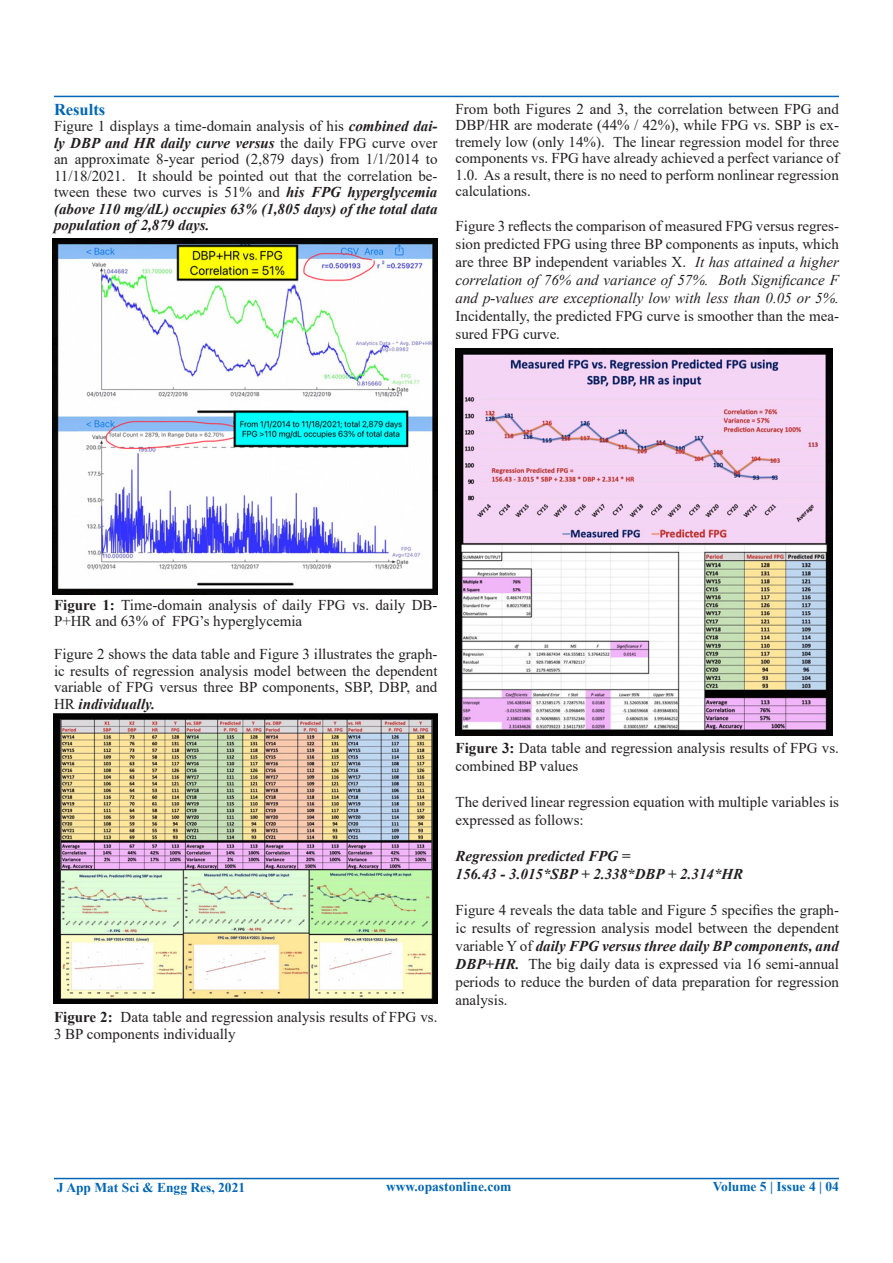
<style>
.page{position:relative;width:893px;height:1263px;background:#fff}
.page>*{position:absolute;margin:0;border:0;box-sizing:border-box;transform-origin:0 0}
.t1{font:700 16.5px "Times New Roman";color:#0166b3}
.t2{font:15px/16.5px "Times New Roman";color:#231f20;text-align:justify}
.t3{font:italic 700 15px/18px "Times New Roman";color:#231f20}
.t4{font:700 13.5px "Times New Roman";color:#0166b3}
.s1{font-weight:700;font-style:italic}
.s2{font-style:italic}
.s3{font-weight:700}
</style>
<div class="page">
<hr style="left:54px;top:1178px;width:785px;height:1px;background:#0166b3">
<hr style="left:54px;top:96px;width:785px;height:1px;background:#0166b3">
<img style="left:53px;top:239px;width:384px;height:355px">
<img style="left:54px;top:714px;width:383px;height:290px">
<img style="left:455px;top:348px;width:378px;height:387px">
<p class="t1" style="left:54px;top:97px;width:53px">Results</p>
<p class="t2" style="left:54px;top:117px;width:385px">Figure 1 displays a time-domain analysis of his <span class="s1">combined dai&shy;ly DBP and HR daily curve versus</span> the daily FPG curve over an approximate 8-year period (2,879 days) from 1/1/2014 to 11/18/2021. It should be pointed out that the correlation be&shy;tween these two curves is 51% and <span class="s1">his FPG hyperglycemia (above 110 mg/dL) occupies 63% (1,805 days) of the total data population of 2,879 days.</span></p>
<p class="t2" style="left:455px;top:100px;width:385px">From both Figures 2 and 3, the correlation between FPG and DBP/HR are moderate (44% / 42%), while FPG vs. SBP is ex&shy;tremely low (only 14%). The linear regression model for three components vs. FPG have already achieved a perfect variance of 1.0. As a result, there is no need to perform nonlinear regression calculations.</p>
<p class="t2" style="left:455px;top:216px;width:385px;line-height:18px">Figure 3 reflects the comparison of measured FPG versus regres&shy;sion predicted FPG using three BP components as inputs, which are three BP independent variables X. <span class="s2">It has attained a higher correlation of 76% and variance of 57%. Both Significance F and p-values are exceptionally low with less than 0.05 or 5%.</span></p>
<p class="t2" style="left:455px;top:306px;width:385px;line-height:18px">Incidentally, the predicted FPG curve is smoother than the mea&shy;sured FPG curve.</p>
<p class="t2" style="left:54px;top:596px;width:385px"><span class="s3">Figure 1:</span> Time-domain analysis of daily FPG vs. daily DB-<br>P+HR and 63% of FPG’s hyperglycemia</p>
<p class="t2" style="left:54px;top:645px;width:385px">Figure 2 shows the data table and Figure 3 illustrates the graph&shy;ic results of regression analysis model between the dependent variable of FPG versus three BP components, SBP, DBP, and HR <span class="s1">individually.</span></p>
<p class="t2" style="left:54px;top:1008px;width:385px"><span class="s3">Figure 2:</span> Data table and regression analysis results of FPG vs.<br>3 BP components individually</p>
<p class="t2" style="left:455px;top:738px;width:385px;line-height:18px"><span class="s3">Figure 3:</span> Data table and regression analysis results of FPG vs. combined BP values</p>
<p class="t2" style="left:455px;top:792px;width:385px;line-height:18px">The derived linear regression equation with multiple variables is expressed as follows:</p>
<p class="t3" style="left:455px;top:846px;width:289px">Regression predicted FPG =<br>156.43 - 3.015*SBP + 2.338*DBP + 2.314*HR</p>
<p class="t2" style="left:455px;top:900px;width:385px;line-height:18px">Figure 4 reveals the data table and Figure 5 specifies the graph&shy;ic results of regression analysis model between the dependent variable Y of <span class="s1">daily FPG versus three daily BP components, and DBP+HR.</span> The big daily data is expressed via 16 semi-annual periods to reduce the burden of data preparation for regression analysis.</p>
<p class="t4" style="left:57px;top:1178px;width:190px">J App Mat Sci &amp; Engg Res, 2021</p>
<p class="t4" style="left:386px;top:1177px;width:127px">www.opastonline.com</p>
<p class="t4" style="left:713px;top:1177px;width:128px">Volume 5 | Issue 4 | 04</p>
</div>
